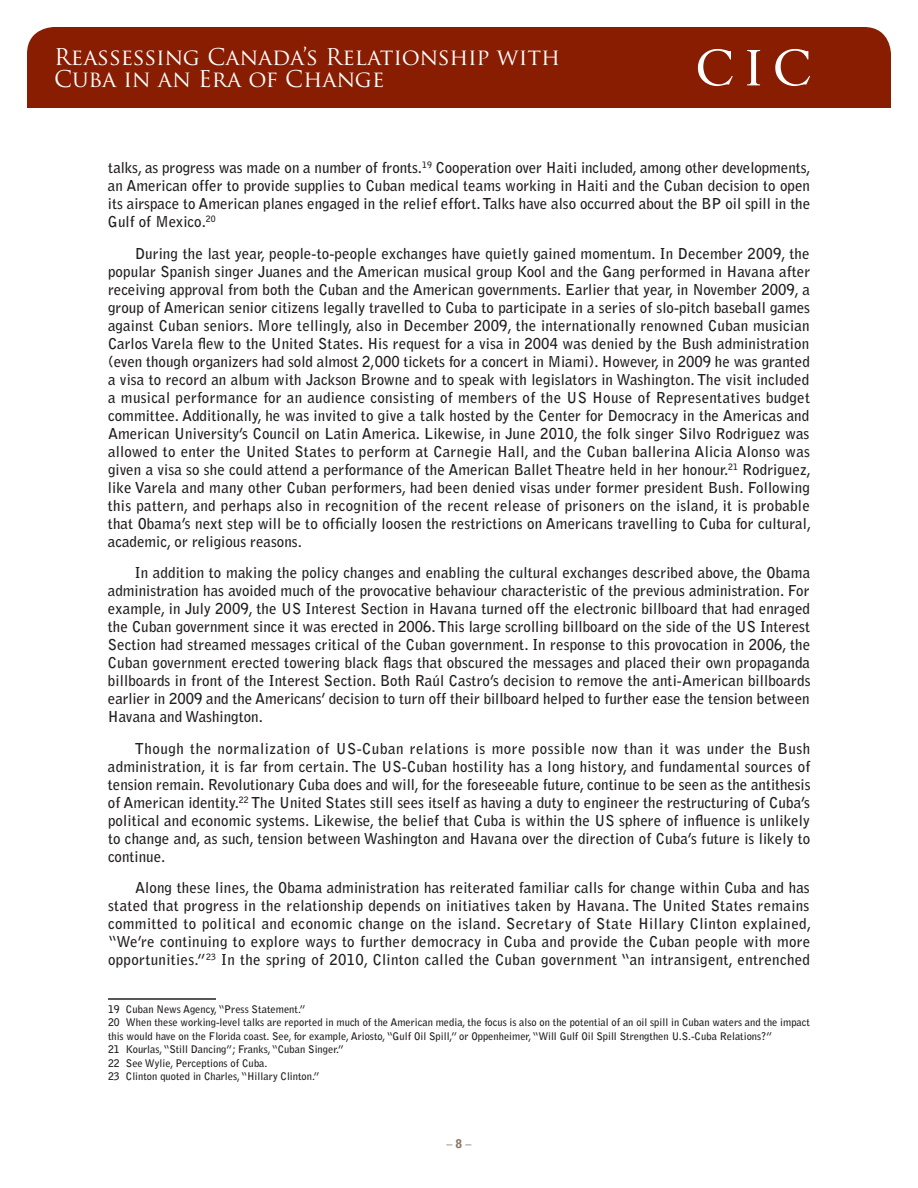
<style>
.page{position:relative;width:918px;height:1188px;background:#fff}
.page>*{position:absolute;margin:0;border:0;box-sizing:border-box;transform-origin:0 0}
.t1{font:22.5px/22.5px "Trajan Pro";color:#fff}
.t2{font:700 15px/18px "Bell Gothic Std";letter-spacing:.005em;color:#231f20;text-align:justify}
.t3{font:700 12px "Bell Gothic Std";color:#8a7966}
.t4{font:700 10.5px/13.5px "Bell Gothic Std";color:#231f20}
.s1{font-weight:900}
</style>
<div class="page">
<div style="left:27px;top:27px;width:864px;height:81px;background:#891d02"></div>
<svg style="left:698px;top:49px;width:35px;height:37px"></svg>
<svg style="left:747px;top:50px;width:13px;height:35px"></svg>
<svg style="left:775px;top:49px;width:35px;height:37px"></svg>
<hr style="left:108px;top:998px;width:108px;height:2px;background:#231f20">
<h1 class="t1" style="left:54px;top:45px;width:508px">Reassessing Canada’s Relationship with<br>Cuba in an Era of Change</h1>
<p class="t2" style="left:108px;top:159px;width:704px">talks, as progress was made on a number of fronts.<sup>19</sup> Cooperation over Haiti included, among other developments, an American offer to provide supplies to Cuban medical teams working in Haiti and the Cuban decision to open its airspace to American planes engaged in the relief effort. Talks have also occurred about the BP oil spill in the Gulf of Mexico.<sup>20</sup></p>
<p class="t2" style="left:108px;top:244px;width:705px;text-align:left;text-indent:27px">During the last year, people-to-people exchanges have quietly gained momentum. In December 2009, the popular Spanish singer Juanes and the American musical group Kool and the Gang performed in Havana after receiving approval from both the Cuban and the American governments. Earlier that year, in November 2009, a group of American senior citizens legally travelled to Cuba to participate in a series of slo-pitch baseball games against Cuban seniors. More tellingly, also in December 2009, the internationally renowned Cuban musician Carlos Varela flew to the United States. His request for a visa in 2004 was denied by the Bush administration (even though organizers had sold almost 2,000 tickets for a concert in Miami). However, in 2009 he was granted a visa to record an album with Jackson Browne and to speak with legislators in Washington. The visit included a musical performance for an audience consisting of members of the US House of Representatives budget committee. Additionally, he was invited to give a talk hosted by the Center for Democracy in the Americas and American University’s Council on Latin America. Likewise, in June 2010, the folk singer Silvo Rodriguez was allowed to enter the United States to perform at Carnegie Hall, and the Cuban ballerina Alicia Alonso was given a visa so she could attend a performance of the American Ballet Theatre held in her honour.<sup>21</sup> Rodriguez, like Varela and many other Cuban performers, had been denied visas under former president Bush. Following this pattern, and perhaps also in recognition of the recent release of prisoners on the island, it is probable that Obama’s next step will be to officially loosen the restrictions on Americans travelling to Cuba for cultural, academic, or religious reasons.</p>
<p class="t2" style="left:108px;top:564px;width:704px;text-indent:27px">In addition to making the policy changes and enabling the cultural exchanges described above, the Obama administration has avoided much of the provocative behaviour characteristic of the previous administration. For example, in July 2009, the US Interest Section in Havana turned off the electronic billboard that had enraged the Cuban government since it was erected in 2006. This large scrolling billboard on the side of the US Interest Section had streamed messages critical of the Cuban government. In response to this provocation in 2006, the Cuban government erected towering black flags that obscured the messages and placed their own propaganda billboards in front of the Interest Section. Both Raúl Castro’s decision to remove the anti-American billboards earlier in 2009 and the Americans’ decision to turn off their billboard helped to further ease the tension between Havana and Washington.</p>
<p class="t2" style="left:108px;top:739px;width:704px;text-indent:27px">Though the normalization of US-Cuban relations is more possible now than it was under the Bush administration, it is far from certain. The US-Cuban hostility has a long history, and fundamental sources of tension remain. Revolutionary Cuba does and will, for the foreseeable future, continue to be seen as the antithesis of American identity.<sup>22</sup> The United States still sees itself as having a duty to engineer the restructuring of Cuba’s political and economic systems. Likewise, the belief that Cuba is within the US sphere of influence is unlikely to change and, as such, tension between Washington and Havana over the direction of Cuba’s future is likely to continue.</p>
<p class="t2" style="left:108px;top:879px;width:705px;text-align:left;text-indent:27px">Along these lines, the Obama administration has reiterated familiar calls for change within Cuba and has stated that progress in the relationship depends on initiatives taken by Havana. The United States remains committed to political and economic change on the island. Secretary of State Hillary Clinton explained, “We’re continuing to explore ways to further democracy in Cuba and provide the Cuban people with more opportunities.”<sup>23</sup> In the spring of 2010, Clinton called the Cuban government “an intransigent, entrenched</p>
<p class="t4" style="left:108px;top:1002px;width:704px">19 Cuban News Agency, “Press Statement.”<br>20 When these working-level talks are reported in much of the American media, the focus is also on the potential of an oil spill in Cuban waters and the impact this would have on the Florida coast. See, for example, Ariosto, “Gulf Oil Spill,” or Oppenheimer, “Will Gulf Oil Spill Strengthen U.S.-Cuba Relations?”<br>21 Kourlas, “Still Dancing”; Franks, “Cuban Singer.”<br>22 See Wylie, Perceptions of Cuba.<br>23 Clinton quoted in Charles, “Hillary Clinton.”</p>
<p class="t3" style="left:446px;top:1136px;width:27px">– <span class="s1">8</span> –</p>
</div>
